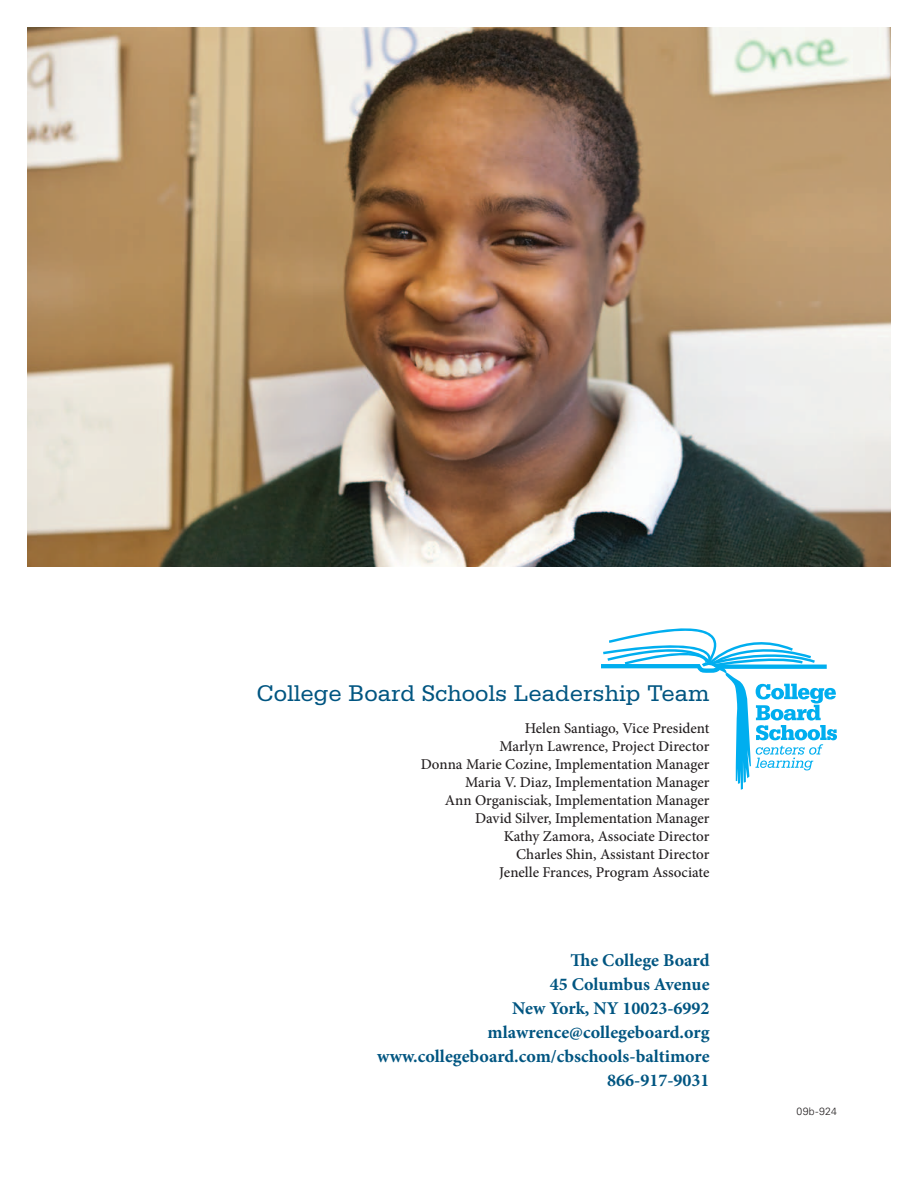
<style>
.page{position:relative;width:918px;height:1188px;background:#fff}
.page>*{position:absolute;margin:0;border:0;box-sizing:border-box;transform-origin:0 0}
.t1{font:24px "Serifa Std";color:#005581}
.t2{font:700 18px/24px "Minion Pro";color:#005581;text-align:right}
.t3{font:500 15px/18px "Minion Pro";letter-spacing:-.005em;color:#231f20;text-align:right}
.t4{font:300 10.5px "Univers LT Std";letter-spacing:.035em;color:#231f20}
</style>
<div class="page">
<img style="left:27px;top:27px;width:864px;height:540px">
<svg style="left:601px;top:628px;width:236px;height:162px"></svg>
<h1 class="t1" style="left:256px;top:680px;width:455px">College Board Schools Leadership Team</h1>
<p class="t3" style="left:421px;top:719px;width:290px">Helen Santiago, Vice President<br>Marlyn Lawrence, Project Director<br>Donna Marie Cozine, Implementation Manager Maria V. Diaz, Implementation Manager<br>Ann Organisciak, Implementation Manager David Silver, Implementation Manager<br>Kathy Zamora, Associate Director<br>Charles Shin, Assistant Director<br>Jenelle Frances, Program Associate</p>
<p class="t2" style="left:377px;top:948px;width:334px">The College Board<br>45 Columbus Avenue<br>New York, NY 10023-6992 mlawrence@collegeboard.org www.collegeboard.com/cbschools-baltimore<br>866-917-9031</p>
<p class="t4" style="left:796px;top:1105px;width:42px">09b-924</p>
</div>
